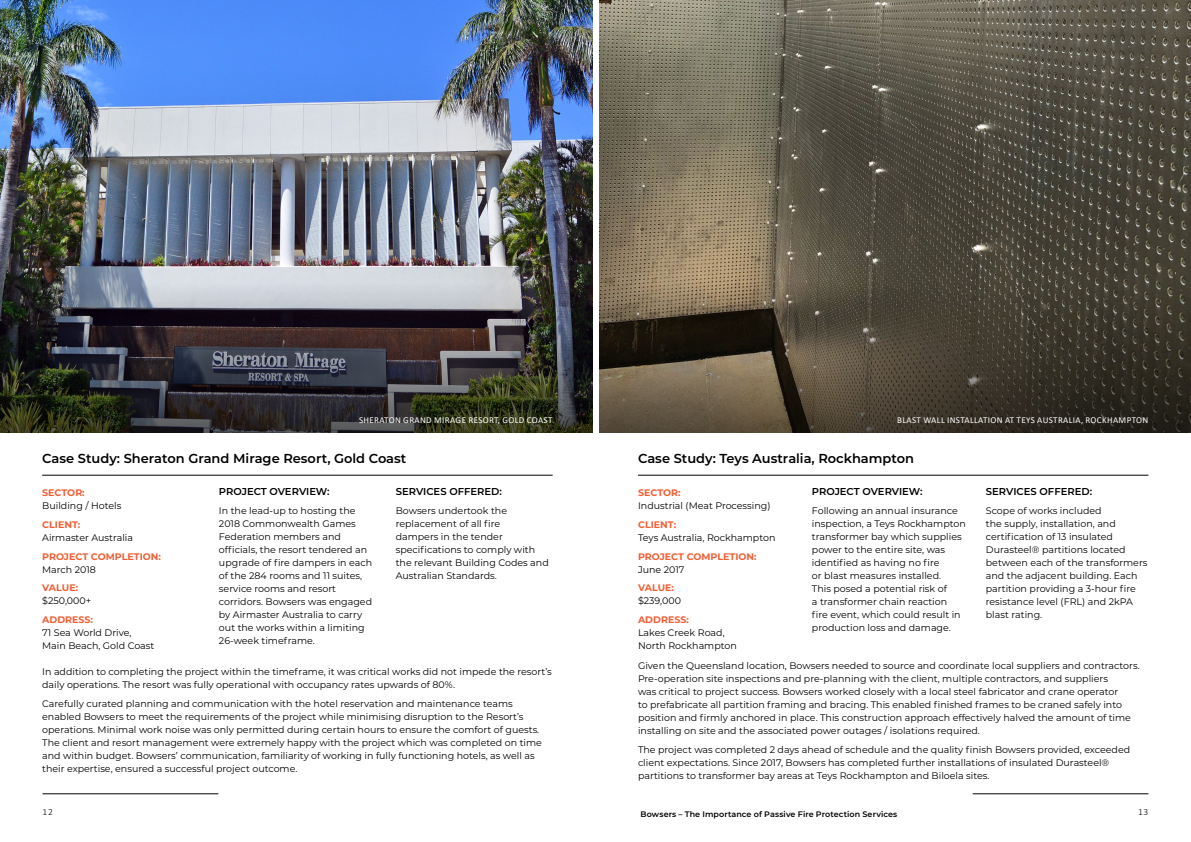
<style>
.page{position:relative;width:1191px;height:842px;background:#fff}
.page>*{position:absolute;margin:0;border:0;box-sizing:border-box;transform-origin:0 0}
.t1{font:600 13px "Montserrat";color:#000}
.t2{font:600 10px "Montserrat";color:#000}
.t3{font:9.5px/13px "Montserrat";color:#000}
.t4{font:700 9.5px "Montserrat";color:#f15f35}
.t5{font:300 9.5px "Calibri";color:#000}
.t6{font:9px "Calibri";letter-spacing:.04em;color:#fff}
.t7{font:600 8px "Montserrat";letter-spacing:.01em;color:#000}
</style>
<div class="page">
<img style="left:0;top:0;width:1191px;height:283px">
<img style="left:0;top:283px;width:1191px;height:150px">
<hr style="left:42px;top:475px;width:510px;height:1px;background:#000">
<hr style="left:638px;top:475px;width:510px;height:1px;background:#000">
<hr style="left:43px;top:793px;width:175px;height:1px;background:#000">
<hr style="left:972px;top:793px;width:176px;height:1px;background:#000">
<div style="left:592px;top:0;width:6px;height:842px;background:#fff"></div>
<p class="t6" style="left:359px;top:416px;width:195px">SHERATON GRAND MIRAGE RESORT, GOLD COAST</p>
<h1 class="t1" style="left:42px;top:449px;width:366px">Case Study: Sheraton Grand Mirage Resort, Gold Coast</h1>
<p class="t4" style="left:42px;top:486px;width:44px">SECTOR:</p>
<p class="t3" style="left:42px;top:499px;width:81px">Building / Hotels</p>
<p class="t4" style="left:42px;top:518px;width:40px">CLIENT:</p>
<p class="t3" style="left:42px;top:531px;width:92px">Airmaster Australia</p>
<p class="t4" style="left:42px;top:549px;width:120px">PROJECT COMPLETION:</p>
<p class="t3" style="left:42px;top:562px;width:55px">March 2018</p>
<p class="t4" style="left:42px;top:581px;width:37px">VALUE:</p>
<p class="t3" style="left:42px;top:594px;width:51px">$250,000+</p>
<p class="t4" style="left:42px;top:613px;width:52px">ADDRESS:</p>
<p class="t3" style="left:42px;top:626px;width:114px">71 Sea World Drive,<br>Main Beach, Gold Coast</p>
<p class="t2" style="left:219px;top:484px;width:112px">PROJECT OVERVIEW:</p>
<p class="t3" style="left:219px;top:504px;width:155px">In the lead-up to hosting the<br>2018 Commonwealth Games<br>Federation members and officials, the resort tendered an upgrade of fire dampers in each of the 284 rooms and 11 suites, service rooms and resort corridors. Bowsers was engaged by Airmaster Australia to carry out the works within a limiting<br>26-week timeframe.</p>
<p class="t2" style="left:396px;top:484px;width:108px">SERVICES OFFERED:</p>
<p class="t3" style="left:396px;top:504px;width:155px">Bowsers undertook the replacement of all fire<br>dampers in the tender specifications to comply with the relevant Building Codes and<br>Australian Standards.</p>
<p class="t3" style="left:42px;top:665px;width:511px">In addition to completing the project within the timeframe, it was critical works did not impede the resort’s daily operations. The resort was fully operational with occupancy rates upwards of 80%.</p>
<p class="t3" style="left:42px;top:697px;width:501px">Carefully curated planning and communication with the hotel reservation and maintenance teams enabled Bowsers to meet the requirements of the project while minimising disruption to the Resort’s operations. Minimal work noise was only permitted during certain hours to ensure the comfort of guests.<br>The client and resort management were extremely happy with the project which was completed on time and within budget. Bowsers’ communication, familiarity of working in fully functioning hotels, as well as their expertise, ensured a successful project outcome.</p>
<p class="t6" style="left:897px;top:416px;width:252px">BLAST WALL INSTALLATION AT TEYS AUSTRALIA, ROCKHAMPTON</p>
<h1 class="t1" style="left:638px;top:449px;width:277px">Case Study: Teys Australia, Rockhampton</h1>
<p class="t4" style="left:638px;top:486px;width:44px">SECTOR:</p>
<p class="t3" style="left:638px;top:499px;width:134px">Industrial (Meat Processing)</p>
<p class="t4" style="left:638px;top:518px;width:40px">CLIENT:</p>
<p class="t3" style="left:638px;top:531px;width:139px">Teys Australia, Rockhampton</p>
<p class="t4" style="left:638px;top:549px;width:120px">PROJECT COMPLETION:</p>
<p class="t3" style="left:638px;top:562px;width:48px">June 2017</p>
<p class="t4" style="left:638px;top:581px;width:37px">VALUE:</p>
<p class="t3" style="left:638px;top:594px;width:45px">$239,000</p>
<p class="t4" style="left:638px;top:613px;width:52px">ADDRESS:</p>
<p class="t3" style="left:638px;top:626px;width:100px">Lakes Creek Road,<br>North Rockhampton</p>
<p class="t2" style="left:812px;top:484px;width:112px">PROJECT OVERVIEW:</p>
<p class="t3" style="left:812px;top:504px;width:155px">Following an annual insurance inspection, a Teys Rockhampton transformer bay which supplies power to the entire site, was identified as having no fire<br>or blast measures installed.<br>This posed a potential risk of<br>a transformer chain reaction<br>fire event, which could result in production loss and damage.</p>
<p class="t2" style="left:986px;top:484px;width:108px">SERVICES OFFERED:</p>
<p class="t3" style="left:986px;top:504px;width:163px">Scope of works included<br>the supply, installation, and certification of 13 insulated<br>Durasteel® partitions located between each of the transformers and the adjacent building. Each partition providing a 3-hour fire resistance level (FRL) and 2kPA blast rating.</p>
<p class="t3" style="left:638px;top:659px;width:503px">Given the Queensland location, Bowsers needed to source and coordinate local suppliers and contractors.<br>Pre-operation site inspections and pre-planning with the client, multiple contractors, and suppliers<br>was critical to project success. Bowsers worked closely with a local steel fabricator and crane operator<br>to prefabricate all partition framing and bracing. This enabled finished frames to be craned safely into position and firmly anchored in place. This construction approach effectively halved the amount of time installing on site and the associated power outages / isolations required.</p>
<p class="t3" style="left:638px;top:743px;width:494px">The project was completed 2 days ahead of schedule and the quality finish Bowsers provided, exceeded client expectations. Since 2017, Bowsers has completed further installations of insulated Durasteel® partitions to transformer bay areas at Teys Rockhampton and Biloela sites.</p>
<p class="t5" style="left:43px;top:808px;width:12px">12</p>
<p class="t7" style="left:640px;top:808px;width:258px">Bowsers – The Importance of Passive Fire Protection Services</p>
<p class="t5" style="left:1138px;top:808px;width:12px">13</p>
</div>
